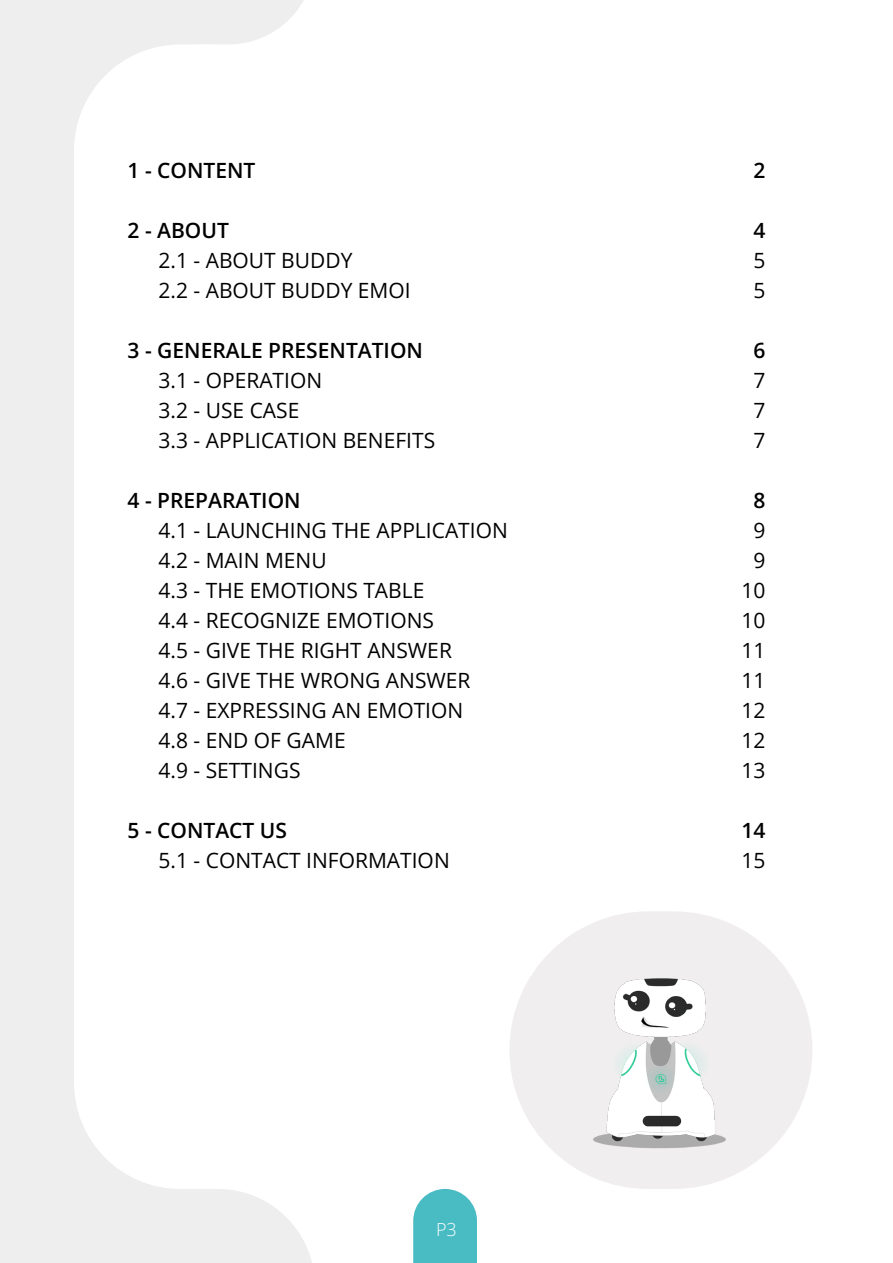
<style>
.page{position:relative;width:893px;height:1263px;background:#fff}
.page>*{position:absolute;margin:0;border:0;box-sizing:border-box;transform-origin:0 0}
.t1{font:21px "Open Sans";color:#000}
.t2{font:600 21px "Open Sans";color:#000}
.t3{font:300 18px "Open Sans";color:#fff}
</style>
<div class="page">
<svg style="left:413px;top:1189px;width:64px;height:74px;background:#5ac1c8"></svg>
<div style="left:0;top:0;width:194px;height:1263px;background:#eee"></div>
<svg style="left:194px;top:0;width:110px;height:44px"></svg>
<svg style="left:194px;top:1189px;width:118px;height:74px"></svg>
<div style="left:74px;top:44px;width:241px;height:1145px;background:#fff;border-radius:106px"></div>
<div style="left:509px;top:911px;width:303px;height:278px;background:#f0eeee;border-radius:139px"></div>
<img style="left:593px;top:978px;width:133px;height:171px">
<p class="t2" style="left:128px;top:156px;width:129px">1 - CONTENT</p>
<p class="t2" style="left:753px;top:156px;width:14px">2</p>
<p class="t2" style="left:128px;top:216px;width:103px">2 - ABOUT</p>
<p class="t2" style="left:753px;top:216px;width:14px">4</p>
<p class="t1" style="left:159px;top:246px;width:195px">2.1 - ABOUT BUDDY</p>
<p class="t1" style="left:753px;top:246px;width:14px">5</p>
<p class="t1" style="left:159px;top:276px;width:254px">2.2 - ABOUT BUDDY EMOI</p>
<p class="t1" style="left:753px;top:276px;width:14px">5</p>
<p class="t2" style="left:128px;top:336px;width:297px">3 - GENERALE PRESENTATION</p>
<p class="t2" style="left:753px;top:336px;width:14px">6</p>
<p class="t1" style="left:159px;top:366px;width:165px">3.1 - OPERATION</p>
<p class="t1" style="left:753px;top:366px;width:14px">7</p>
<p class="t1" style="left:159px;top:396px;width:142px">3.2 - USE CASE</p>
<p class="t1" style="left:753px;top:396px;width:14px">7</p>
<p class="t1" style="left:159px;top:426px;width:278px">3.3 - APPLICATION BENEFITS</p>
<p class="t1" style="left:753px;top:426px;width:14px">7</p>
<p class="t2" style="left:128px;top:486px;width:175px">4 - PREPARATION</p>
<p class="t2" style="left:753px;top:486px;width:14px">8</p>
<p class="t1" style="left:159px;top:516px;width:351px">4.1 - LAUNCHING THE APPLICATION</p>
<p class="t1" style="left:753px;top:516px;width:14px">9</p>
<p class="t1" style="left:159px;top:546px;width:170px">4.2 - MAIN MENU</p>
<p class="t1" style="left:753px;top:546px;width:14px">9</p>
<p class="t1" style="left:159px;top:576px;width:267px">4.3 - THE EMOTIONS TABLE</p>
<p class="t1" style="left:741px;top:576px;width:26px">10</p>
<p class="t1" style="left:159px;top:606px;width:277px">4.4 - RECOGNIZE EMOTIONS</p>
<p class="t1" style="left:741px;top:606px;width:26px">10</p>
<p class="t1" style="left:159px;top:636px;width:295px">4.5 - GIVE THE RIGHT ANSWER</p>
<p class="t1" style="left:741px;top:636px;width:26px">11</p>
<p class="t1" style="left:159px;top:666px;width:314px">4.6 - GIVE THE WRONG ANSWER</p>
<p class="t1" style="left:741px;top:666px;width:26px">11</p>
<p class="t1" style="left:159px;top:696px;width:306px">4.7 - EXPRESSING AN EMOTION</p>
<p class="t1" style="left:741px;top:696px;width:26px">12</p>
<p class="t1" style="left:159px;top:726px;width:189px">4.8 - END OF GAME</p>
<p class="t1" style="left:741px;top:726px;width:26px">12</p>
<p class="t1" style="left:159px;top:756px;width:144px">4.9 - SETTINGS</p>
<p class="t1" style="left:741px;top:756px;width:26px">13</p>
<p class="t2" style="left:128px;top:816px;width:161px">5 - CONTACT US</p>
<p class="t2" style="left:741px;top:816px;width:26px">14</p>
<p class="t1" style="left:159px;top:846px;width:293px">5.1 - CONTACT INFORMATION</p>
<p class="t1" style="left:741px;top:846px;width:26px">15</p>
<p class="t3" style="left:436px;top:1217px;width:22px">P3</p>
</div>
